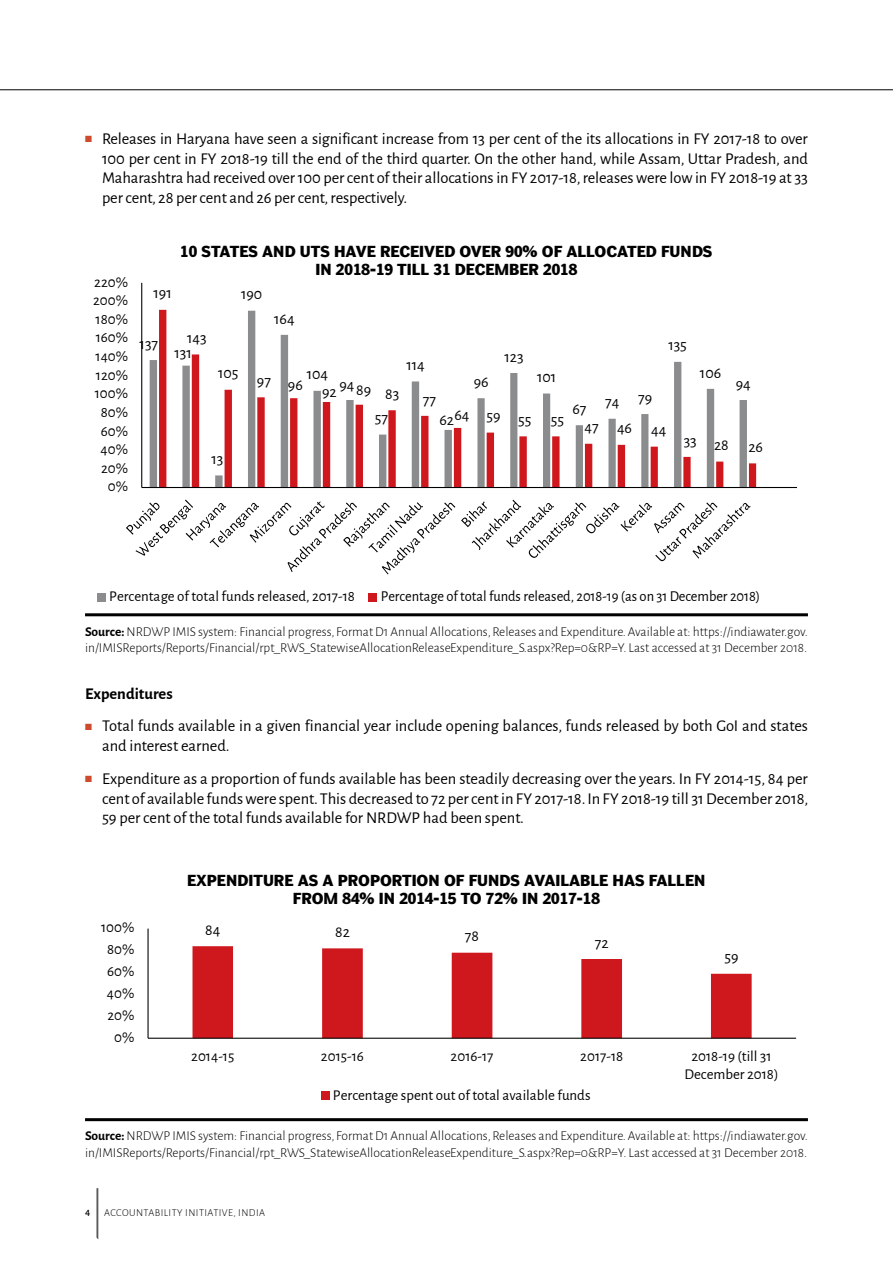
<style>
.page{position:relative;width:893px;height:1263px;background:#fff}
.page>*{position:absolute;margin:0;border:0;box-sizing:border-box;transform-origin:0 0}
.t1{font:21px/25.2px "Alegreya Sans";color:#000}
.t2{font:16.5px/19.8px "Alegreya Sans";color:#000;text-align:justify}
.t3{font:700 16.5px "Alegreya Sans";color:#000}
.t4{font:15.9px "Alegreya Sans";letter-spacing:-.005em;color:#000}
.t5{font:15.15px "Alegreya Sans";color:#000;scale:.96 1}
.t6{font:15px/18px "Alegreya Sans";color:#000;text-align:center}
.t7{font:700 15px/18px "Poynter Agate One";color:#000;text-align:center}
.t8{font:700 15px "Alegreya Sans";color:#000}
.t9{font:300 13.5px/16.2px "Alegreya Sans";color:#000}
.t10{font:300 10.5px "Alegreya Sans";letter-spacing:.04em;color:#000}
.t11{font:500 10.5px "Alegreya Sans";color:#000}
.s1{color:#cb4b2c}
.s2{font-weight:700}
</style>
<div class="page">
<hr style="left:0;top:89px;width:893px;height:1px;background:#000">
<svg style="left:96px;top:1188px;width:2px;height:51px"></svg>
<svg style="left:159px;top:310px;width:597px;height:177px"></svg>
<hr style="left:141px;top:283px;width:1px;height:204px;background:#000">
<hr style="left:142px;top:487px;width:655px;height:1px;background:#000">
<svg style="left:126px;top:500px;width:329px;height:74px"></svg>
<svg style="left:461px;top:500px;width:289px;height:61px"></svg>
<div style="left:97px;top:593px;width:9px;height:8px;background:#8a8c8e"></div>
<div style="left:369px;top:593px;width:8px;height:8px;background:#ce181e"></div>
<svg style="left:192px;top:946px;width:560px;height:92px"></svg>
<hr style="left:147px;top:928px;width:2px;height:110px;background:#000">
<hr style="left:148px;top:1038px;width:648px;height:1px;background:#000">
<div style="left:321px;top:1092px;width:8px;height:8px;background:#ce181e"></div>
<hr style="left:85px;top:613px;width:723px;height:3px;background:#000">
<hr style="left:85px;top:1118px;width:723px;height:3px;background:#000">
<p class="t2" style="left:102px;top:128px;width:707px;text-indent:-17px"><span class="s1">■</span> Releases in Haryana have seen a significant increase from 13 per cent of the its allocations in FY 2017-18 to over 100 per cent in FY 2018-19 till the end of the third quarter. On the other hand, while Assam, Uttar Pradesh, and Maharashtra had received over 100 per cent of their allocations in FY 2017-18, releases were low in FY 2018-19 at 33 per cent, 28 per cent and 26 per cent, respectively.</p>
<p class="t6" style="left:94px;top:272px;width:35px">220%</p>
<p class="t6" style="left:93px;top:291px;width:36px">200%</p>
<p class="t6" style="left:96px;top:309px;width:34px">180%</p>
<p class="t6" style="left:96px;top:328px;width:34px">160%</p>
<p class="t6" style="left:96px;top:346px;width:34px">140%</p>
<p class="t6" style="left:96px;top:365px;width:34px">120%</p>
<p class="t6" style="left:95px;top:384px;width:35px">100%</p>
<p class="t6" style="left:101px;top:402px;width:29px">80%</p>
<p class="t6" style="left:101px;top:421px;width:29px">60%</p>
<p class="t6" style="left:101px;top:440px;width:29px">40%</p>
<p class="t6" style="left:101px;top:458px;width:29px">20%</p>
<p class="t6" style="left:108px;top:477px;width:22px">0%</p>
<p class="t4" style="left:154px;top:282px;width:20px">191</p>
<p class="t8" style="left:391px;top:238px;width:101px">DECEMBER 2018</p>
<p class="t7" style="left:180px;top:242px;width:534px">10 STATES AND UTS HAVE RECEIVED OVER 90% OF ALLOCATED FUNDS<br>IN 2018-19 TILL 31 DECEMBER 2018</p>
<p class="t4" style="left:241px;top:283px;width:23px">190</p>
<p class="t4" style="left:274px;top:308px;width:22px">164</p>
<p class="t4" style="left:140px;top:333px;width:20px">137</p>
<p class="t4" style="left:187px;top:327px;width:21px">143</p>
<p class="t4" style="left:175px;top:342px;width:19px">131</p>
<p class="t4" style="left:218px;top:363px;width:22px">105</p>
<p class="t4" style="left:212px;top:448px;width:13px">13</p>
<p class="t4" style="left:307px;top:363px;width:23px">104</p>
<p class="t4" style="left:257px;top:372px;width:47px">97 96</p>
<p class="t4" style="left:340px;top:374px;width:17px">94</p>
<p class="t4" style="left:322px;top:381px;width:79px">92 89 83</p>
<p class="t4" style="left:406px;top:354px;width:20px">114</p>
<p class="t4" style="left:423px;top:389px;width:15px">77</p>
<p class="t4" style="left:474px;top:371px;width:16px">96</p>
<p class="t4" style="left:504px;top:346px;width:21px">123</p>
<p class="t4" style="left:537px;top:366px;width:21px">101</p>
<p class="t4" style="left:375px;top:407px;width:15px">57</p>
<p class="t4" style="left:455px;top:407px;width:111px">64 59 55 55</p>
<p class="t4" style="left:439px;top:409px;width:16px">62</p>
<p class="t4" style="left:572px;top:391px;width:81px">67 74 79</p>
<p class="t4" style="left:668px;top:335px;width:20px">135</p>
<p class="t4" style="left:700px;top:362px;width:23px">106</p>
<p class="t4" style="left:736px;top:373px;width:17px">94</p>
<p class="t4" style="left:585px;top:417px;width:83px">47 46 44</p>
<p class="t4" style="left:684px;top:434px;width:81px">33 28 26</p>
<p class="t6" style="left:109px;top:586px;width:247px">Percentage of total funds released, 2017-18</p>
<p class="t5" style="left:381px;top:585px;width:396px">Percentage of total funds released, 2018-19 (as on 31 December 2018)</p>
<p class="t9" style="left:85px;top:623px;width:724px"><span class="s2">Source:</span> NRDWP IMIS system: Financial progress, Format D1 Annual Allocations, Releases and Expenditure. Available at: https://indiawater.gov. in/IMISReports/Reports/Financial/rpt_RWS_StatewiseAllocationReleaseExpenditure_S.aspx?Rep=0&amp;RP=Y. Last accessed at 31 December 2018.</p>
<p class="t3" style="left:85px;top:681px;width:89px">Expenditures</p>
<p class="t2" style="left:102px;top:715px;width:707px;text-indent:-17px"><span class="s1">■</span> Total funds available in a given financial year include opening balances, funds released by both GoI and states and interest earned.</p>
<p class="t2" style="left:102px;top:768px;width:708px;text-indent:-17px"><span class="s1">■</span> Expenditure as a proportion of funds available has been steadily decreasing over the years. In FY 2014-15, 84 per cent of available funds were spent. This decreased to 72 per cent in FY 2017-18. In FY 2018-19 till 31 December 2018, 59 per cent of the total funds available for NRDWP had been spent.</p>
<p class="t1" style="left:197px;top:761px;width:510px">EXPENDITURE AS A PROPORTIONOF FUNDS AVAILABLEHAS<br>FALLENFROM 84% IN 2014-15 TO 72% IN 2017-18</p>
<p class="t6" style="left:101px;top:918px;width:35px">100%</p>
<p class="t6" style="left:107px;top:940px;width:29px">80%</p>
<p class="t6" style="left:107px;top:962px;width:29px">60%</p>
<p class="t6" style="left:107px;top:983px;width:29px">40%</p>
<p class="t6" style="left:107px;top:1005px;width:29px">20%</p>
<p class="t6" style="left:114px;top:1027px;width:22px">0%</p>
<p class="t7" style="left:187px;top:871px;width:520px">EXPENDITURE AS A PROPORTION OF FUNDS AVAILABLE HAS FALLEN<br>FROM 84% IN 2014-15 TO 72% IN 2017-18</p>
<p class="t4" style="left:205px;top:919px;width:17px">84</p>
<p class="t4" style="left:335px;top:921px;width:16px">82</p>
<p class="t4" style="left:465px;top:925px;width:16px">78</p>
<p class="t4" style="left:595px;top:932px;width:15px">72</p>
<p class="t4" style="left:724px;top:946px;width:16px">59</p>
<p class="t6" style="left:191px;top:1046px;width:45px">2014-15</p>
<p class="t6" style="left:321px;top:1046px;width:44px">2015-16</p>
<p class="t6" style="left:451px;top:1046px;width:44px">2016-17</p>
<p class="t6" style="left:580px;top:1046px;width:45px">2017-18</p>
<p class="t6" style="left:684px;top:1046px;width:95px">2018-19 (till 31<br>December 2018)</p>
<p class="t6" style="left:333px;top:1085px;width:259px">Percentage spent out of total available funds</p>
<p class="t9" style="left:85px;top:1127px;width:724px"><span class="s2">Source:</span> NRDWP IMIS system: Financial progress, Format D1 Annual Allocations, Releases and Expenditure. Available at: https://indiawater.gov. in/IMISReports/Reports/Financial/rpt_RWS_StatewiseAllocationReleaseExpenditure_S.aspx?Rep=0&amp;RP=Y. Last accessed at 31 December 2018.</p>
<p class="t11" style="left:85px;top:1205px;width:7px">4</p>
<p class="t10" style="left:104px;top:1206px;width:162px">ACCOUNTABILITY INITIATIVE, INDIA</p>
</div>
